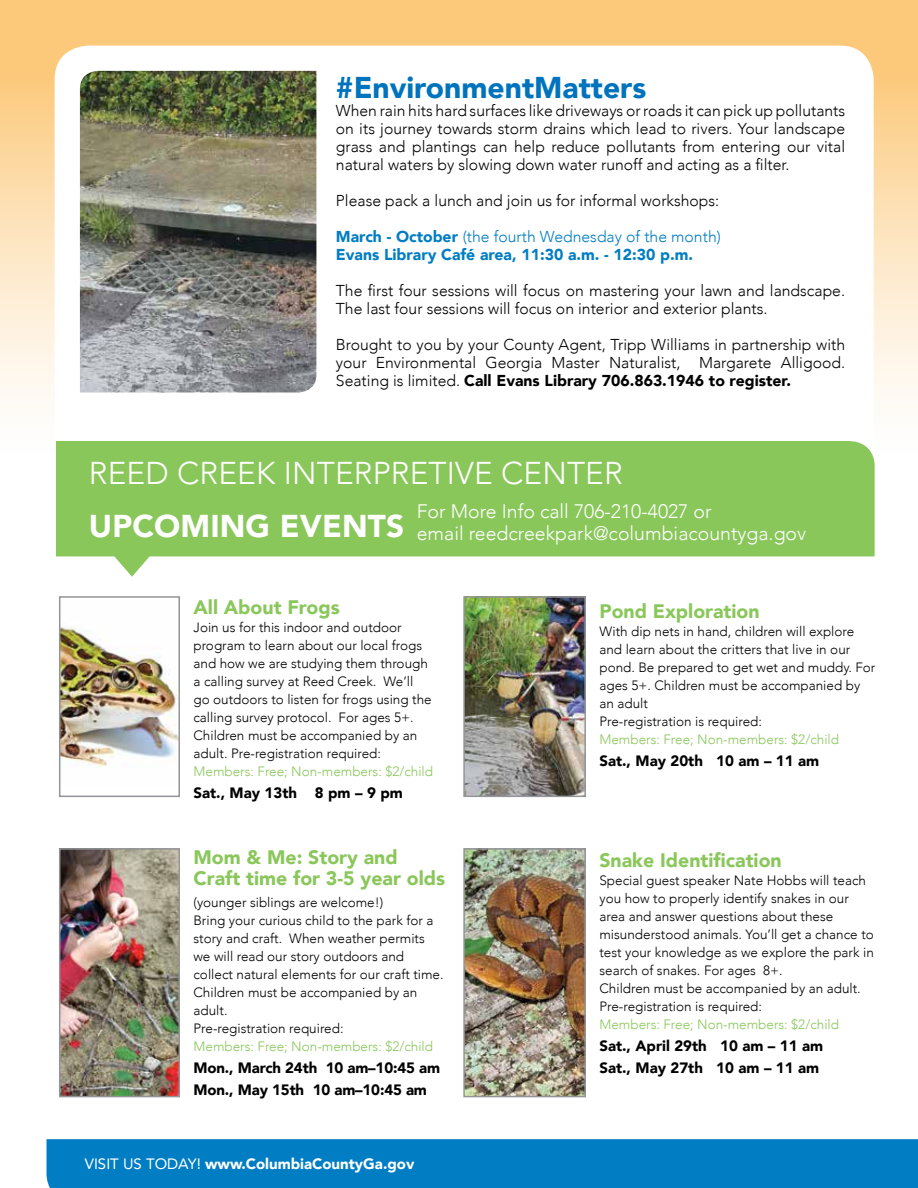
<style>
.page{position:relative;width:918px;height:1188px;background:#fff}
.page>*{position:absolute;margin:0;border:0;box-sizing:border-box;transform-origin:0 0}
.t1{font:300 31.5px "Avenir";letter-spacing:.005em;color:#fff}
.t2{font:900 31.5px "Avenir";letter-spacing:.005em;color:#fff}
.t3{font:900 30px "Avenir";color:#0073bd}
.t4{font:900 19.5px/21.9px "Avenir";color:#8ac75b}
.t5{font:300 19.5px/21.9px "Avenir";color:#fff}
.t6{font:300 15.75px/18px "Avenir";color:#000;text-align:justify}
.t7{font:900 15.75px/18px "Avenir";color:#007dc3}
.t8{font:900 15px/21.9px "Avenir";color:#000}
.t9{font:900 15px "Avenir";color:#fff}
.t10{font:300 13.5px/18px "Avenir";color:#000}
.t11{font:300 13.5px "Avenir";color:#8ac75b}
.s1{font-weight:300}
.s2{font-weight:900}
.s3{font-weight:400}
</style>
<div class="page">
<svg style="left:0;top:0;width:918px;height:400px;background:#fcd395"></svg>
<div style="left:55px;top:46px;width:819px;height:1070px;background:#fff;border-radius:34px"></div>
<div style="left:46px;top:1139px;width:872px;height:49px;background:#007dc3"></div>
<svg style="left:56px;top:441px;width:819px;height:136px;background:#9bcf73"></svg>
<img style="left:62px;top:627px;width:115px;height:140px">
<div style="left:59px;top:596px;width:121px;height:201px;border:2px solid #939598"></div>
<img style="left:62px;top:851px;width:115px;height:243px">
<div style="left:59px;top:848px;width:121px;height:249px;border:2px solid #939598"></div>
<img style="left:466px;top:599px;width:117px;height:195px">
<div style="left:463px;top:596px;width:123px;height:201px;border:2px solid #939598"></div>
<img style="left:466px;top:851px;width:117px;height:243px">
<div style="left:463px;top:848px;width:123px;height:249px;border:2px solid #939598"></div>
<img style="left:80px;top:71px;width:236px;height:322px">
<h2 class="t3" style="left:336px;top:62px;width:312px">#EnvironmentMatters</h2>
<p class="t6" style="left:336px;top:101px;width:511px">When rain hits hard surfaces like driveways or roads it can pick up pollutants on its journey towards storm drains which lead to rivers. Your landscape grass and plantings can help reduce pollutants from entering our vital natural waters by slowing down water runoff and acting as a filter.</p>
<p class="t6" style="left:336px;top:191px;width:385px">Please pack a lunch and join us for informal workshops:</p>
<p class="t7" style="left:336px;top:227px;width:386px">March - October <span class="s1">(the fourth Wednesday of the month)<br></span>Evans Library Café area, 11:30 a.m. - 12:30 p.m.</p>
<p class="t6" style="left:336px;top:281px;width:511px">The first four sessions will focus on mastering your lawn and landscape.<br>The last four sessions will focus on interior and exterior plants.</p>
<p class="t6" style="left:336px;top:335px;width:511px">Brought to you by your County Agent, Tripp Williams in partnership with your Environmental Georgia Master Naturalist, Margarete Alligood.<br>Seating is limited. <span class="s2">Call Evans Library 706.863.1946 to register.</span></p>
<h1 class="t1" style="left:89px;top:455px;width:535px">REED CREEK INTERPRETIVE CENTER</h1>
<h1 class="t2" style="left:89px;top:499px;width:317px">UPCOMING EVENTS</h1>
<h3 class="t5" style="left:417px;top:501px;width:391px">For More Info call 706-210-4027 or<br>email reedcreekpark@columbiacountyga.gov</h3>
<h3 class="t4" style="left:193px;top:596px;width:148px">All About Frogs</h3>
<p class="t10" style="left:193px;top:618px;width:240px">Join us for this indoor and outdoor program to learn about our local frogs and how we are studying them through a calling survey at Reed Creek. We’ll go outdoors to listen for frogs using the calling survey protocol. For ages 5+.<br>Children must be accompanied by an adult. Pre-registration required:</p>
<p class="t11" style="left:193px;top:763px;width:241px">Members: Free; Non-members: $2/child</p>
<p class="t8" style="left:193px;top:781px;width:211px">Sat., May 13th 8 pm – 9 pm</p>
<h3 class="t4" style="left:193px;top:845px;width:253px">Mom &amp; Me: Story and<br>Craft time for 3-5 year olds</h3>
<p class="t10" style="left:193px;top:894px;width:252px">(younger siblings are welcome!)<br>Bring your curious child to the park for a story and craft. When weather permits we will read our story outdoors and collect natural elements for our craft time.<br>Children must be accompanied by an adult.<br>Pre-registration required:</p>
<p class="t11" style="left:193px;top:1039px;width:241px">Members: Free; Non-members: $2/child</p>
<p class="t8" style="left:193px;top:1057px;width:248px">Mon., March 24th 10 am–10:45 am<br>Mon., May 15th 10 am–10:45 am</p>
<p class="t9" style="left:85px;top:1151px;width:331px"><span class="s3">VISIT US TODAY!</span> www.ColumbiaCountyGa.gov</p>
<h3 class="t4" style="left:599px;top:599px;width:162px">Pond Exploration</h3>
<p class="t10" style="left:599px;top:622px;width:277px">With dip nets in hand, children will explore and learn about the critters that live in our pond. Be prepared to get wet and muddy. For ages 5+. Children must be accompanied by an adult<br>Pre-registration is required:</p>
<p class="t11" style="left:599px;top:731px;width:241px">Members: Free; Non-members: $2/child</p>
<p class="t8" style="left:599px;top:749px;width:221px">Sat., May 20th 10 am – 11 am</p>
<h3 class="t4" style="left:599px;top:849px;width:184px">Snake Identification</h3>
<p class="t10" style="left:599px;top:872px;width:276px">Special guest speaker Nate Hobbs will teach you how to properly identify snakes in our area and answer questions about these misunderstood animals. You’ll get a chance to test your knowledge as we explore the park in search of snakes. For ages 8+.<br>Children must be accompanied by an adult.<br>Pre-registration is required:</p>
<p class="t11" style="left:599px;top:1017px;width:241px">Members: Free; Non-members: $2/child</p>
<p class="t8" style="left:599px;top:1035px;width:225px">Sat., April 29th 10 am – 11 am<br>Sat., May 27th 10 am – 11 am</p>
</div>
